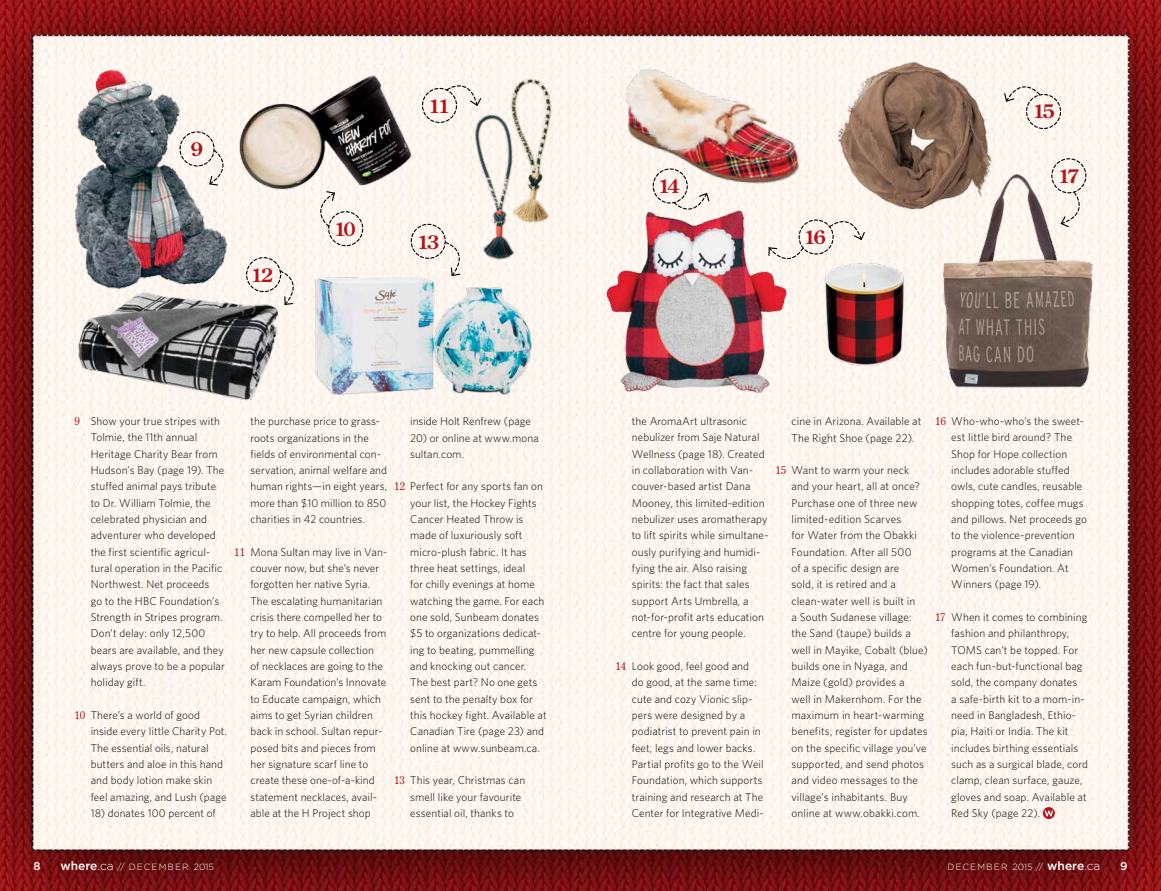
<style>
.page{position:relative;width:1161px;height:891px;background:#fff}
.page>*{position:absolute;margin:0;border:0;box-sizing:border-box;transform-origin:0 0}
.t1{font:700 18.75px "Century Old Style Std";letter-spacing:-.145em;color:#b2141a}
.t2{font:300 11.25px/16.4px "Whitney";letter-spacing:.01em;color:#000}
.t3{font:500 11.25px "Gotham";color:#fff}
.t4{font:300 9px "Gotham";letter-spacing:.12em;color:#fff}
.s1{font-family:"Century Old Style Std";font-weight:400;font-size:10.8px;color:#b2141a}
.s2{font-weight:500;font-size:12px}
.s3{font-size:12px}
</style>
<div class="page">
<img style="left:0;top:0;width:1161px;height:891px">
<img style="left:417px;top:124px;width:170px;height:150px">
<img style="left:834px;top:54px;width:162px;height:162px">
<img style="left:313px;top:266px;width:223px;height:146px">
<img style="left:67px;top:285px;width:227px;height:116px">
<img style="left:944px;top:174px;width:149px;height:216px">
<img style="left:599px;top:52px;width:216px;height:142px">
<img style="left:596px;top:201px;width:201px;height:201px">
<img style="left:51px;top:49px;width:192px;height:260px">
<img style="left:228px;top:62px;width:198px;height:143px">
<img style="left:446px;top:62px;width:167px;height:175px">
<img style="left:808px;top:259px;width:113px;height:112px">
<svg style="left:1043px;top:807px;width:12px;height:12px"></svg>
<svg style="left:1045px;top:811px;width:8px;height:5px"></svg>
<svg style="left:179px;top:131px;width:57px;height:55px"></svg>
<svg style="left:652px;top:168px;width:58px;height:54px"></svg>
<svg style="left:245px;top:256px;width:61px;height:50px"></svg>
<svg style="left:307px;top:190px;width:57px;height:57px"></svg>
<svg style="left:410px;top:223px;width:61px;height:54px"></svg>
<svg style="left:1003px;top:74px;width:59px;height:56px"></svg>
<svg style="left:421px;top:74px;width:61px;height:50px"></svg>
<svg style="left:768px;top:209px;width:98px;height:63px"></svg>
<svg style="left:1051px;top:158px;width:40px;height:70px"></svg>
<h1 class="t1" style="left:191px;top:137px;width:14px">9</h1>
<h1 class="t1" style="left:251px;top:263px;width:24px">12</h1>
<h1 class="t1" style="left:334px;top:217px;width:23px">10</h1>
<h1 class="t1" style="left:428px;top:93px;width:24px">11</h1>
<h1 class="t1" style="left:1033px;top:99px;width:24px">15</h1>
<h1 class="t1" style="left:417px;top:229px;width:24px">13</h1>
<h1 class="t1" style="left:658px;top:173px;width:23px">14</h1>
<h1 class="t1" style="left:804px;top:225px;width:23px">16</h1>
<h1 class="t1" style="left:1058px;top:164px;width:23px">17</h1>
<p class="t2" style="left:91px;top:413px;width:136px;text-indent:-16px"><span class="s1">9</span> Show your true stripes with<br>Tolmie, the 11th annual<br>Heritage Charity Bear from<br>Hudson’s Bay (page 19). The stuffed animal pays tribute to Dr. William Tolmie, the celebrated physician and adventurer who developed the first scientific agricul&shy;tural operation in the Pacific<br>Northwest. Net proceeds<br>go to the HBC Foundation’s<br>Strength in Stripes program.<br>Don’t delay: only 12,500 bears are available, and they always prove to be a popular holiday gift.</p>
<p class="t2" style="left:91px;top:707px;width:138px;text-indent:-16px"><span class="s1">10</span> There’s a world of good inside every little Charity Pot.<br>The essential oils, natural butters and aloe in this hand and body lotion make skin feel amazing, and Lush (page</p>
<p class="t2" style="left:91px;top:805px;width:127px">18) donates 100 percent of</p>
<p class="t2" style="left:250px;top:413px;width:138px">the purchase price to grass&shy;roots organizations in the fields of environmental con&shy;servation, animal welfare and human rights—in eight years, more than $10 million to 850 charities in 42 countries.</p>
<p class="t2" style="left:250px;top:543px;width:138px;text-indent:-16px"><span class="s1">11</span> Mona Sultan may live in Van&shy;couver now, but she’s never forgotten her native Syria.<br>The escalating humanitarian crisis there compelled her to try to help. All proceeds from her new capsule collection<br>of necklaces are going to the<br>Karam Foundation’s Innovate to Educate campaign, which aims to get Syrian children back in school. Sultan repur&shy;posed bits and pieces from her signature scarf line to create these one-of-a-kind statement necklaces, avail&shy;able at the H Project shop</p>
<p class="t2" style="left:410px;top:413px;width:122px">inside Holt Renfrew (page</p>
<p class="t2" style="left:410px;top:429px;width:130px">20) or online at www.mona sultan.com.</p>
<p class="t2" style="left:410px;top:478px;width:138px;text-indent:-16px"><span class="s1">12</span> Perfect for any sports fan on your list, the Hockey Fights<br>Cancer Heated Throw is made of luxuriously soft micro-plush fabric. It has three heat settings, ideal<br>for chilly evenings at home watching the game. For each one sold, Sunbeam donates $5 to organizations dedicat&shy;ing to beating, pummelling and knocking out cancer.<br>The best part? No one gets sent to the penalty box for this hockey fight. Available at<br>Canadian Tire (page 23) and online at www.sunbeam.ca.</p>
<p class="t2" style="left:410px;top:772px;width:117px;text-indent:-16px"><span class="s1">13</span> This year, Christmas can smell like your favourite essential oil, thanks to</p>
<p class="t2" style="left:632px;top:413px;width:138px">the AromaArt ultrasonic nebulizer from Saje Natural<br>Wellness (page 18). Created in collaboration with Van&shy;couver-based artist Dana<br>Mooney, this limited-edition nebulizer uses aromatherapy to lift spirits while simultane&shy;ously purifying and humidi&shy;fying the air. Also raising spirits: the fact that sales support Arts Umbrella, a not-for-profit arts education centre for young people.</p>
<p class="t2" style="left:632px;top:658px;width:133px;text-indent:-16px"><span class="s1">14</span> Look good, feel good and do good, at the same time: cute and cozy Vionic slip&shy;pers were designed by a podiatrist to prevent pain in feet, legs and lower backs.<br>Partial profits go to the Weil<br>Foundation, which supports training and research at The<br>Center for Integrative Medi-</p>
<p class="t2" style="left:792px;top:413px;width:131px">cine in Arizona. Available at<br>The Right Shoe (page 22).</p>
<p class="t2" style="left:792px;top:462px;width:138px;text-indent:-16px"><span class="s1">15</span> Want to warm your neck and your heart, all at once?<br>Purchase one of three new limited-edition Scarves<br>for Water from the Obakki<br>Foundation. After all 500<br>of a specific design are<br>sold, it is retired and a clean-water well is built in<br>a South Sudanese village: the Sand (taupe) builds a well in Mayike, Cobalt (blue) builds one in Nyaga, and<br>Maize (gold) provides a<br>well in Makernhom. For the maximum in heart-warming benefits, register for updates on the specific village you’ve supported, and send photos and video messages to the village’s inhabitants. Buy online at www.obakki.com.</p>
<p class="t2" style="left:951px;top:413px;width:137px;text-indent:-16px"><span class="s1">16</span> Who-who-who’s the sweet&shy;est little bird around? The<br>Shop for Hope collection includes adorable stuffed owls, cute candles, reusable shopping totes, coffee mugs and pillows. Net proceeds go to the violence-prevention programs at the Canadian<br>Women’s Foundation. At<br>Winners (page 19).</p>
<p class="t2" style="left:951px;top:609px;width:138px;text-indent:-16px"><span class="s1">17</span> When it comes to combining fashion and philanthropy,<br>TOMS can’t be topped. For each fun-but-functional bag sold, the company donates<br>a safe-birth kit to a mom-in&shy;need in Bangladesh, Ethio&shy;pia, Haiti or India. The kit includes birthing essentials such as a surgical blade, cord clamp, clean surface, gauze, gloves and soap. Available at<br>Red Sky (page 22).</p>
<p class="t3" style="left:33px;top:860px;width:9px">8</p>
<p class="t4" style="left:60px;top:862px;width:155px"><span class="s2">where</span><span class="s3">.CA</span> // DECEMBER 2015</p>
<p class="t4" style="left:947px;top:862px;width:155px">DECEMBER 2015 // <span class="s2">where</span><span class="s3">.CA</span></p>
<p class="t3" style="left:1120px;top:860px;width:9px">9</p>
</div>
